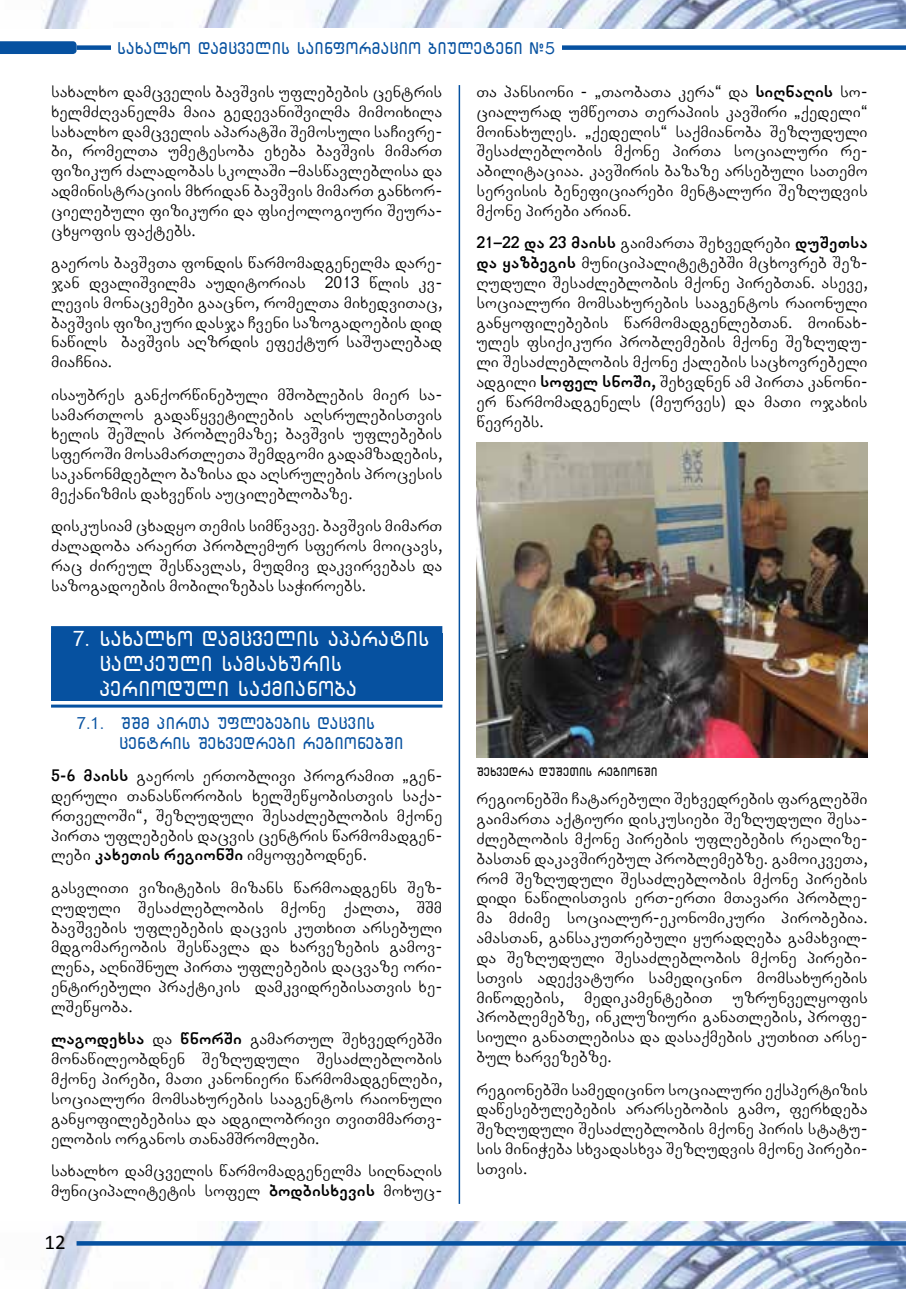
<style>
.page{position:relative;width:906px;height:1289px;background:#fff}
.page>*{position:absolute;margin:0;border:0;box-sizing:border-box;transform-origin:0 0}
.t1{font:21px/25.2px "Sanet";color:#fff}
.t2{font:21px "Calibri";color:#000}
.t3{font:16.5px/19.8px "H Kolkhety";color:#000;text-align:justify}
.t4{font:16.5px/19.8px "Sanet";color:#0651a0}
.t5{font:12px "Sanet";color:#000}
.s1{font-family:"Calibri"}
.s2{font-weight:700}
.s3{font-family:"Calibri";font-weight:700}
</style>
<div class="page">
<img style="left:43px;top:1221px;width:863px;height:67px">
<img style="left:43px;top:0;width:863px;height:28px">
<div style="left:77px;top:45px;width:829px;height:5px;background:#0651a0"></div>
<svg style="left:77px;top:1241px;width:829px;height:4px;background:#0d55a2"></svg>
<div style="left:111px;top:28px;width:450px;height:39px;background:#fff"></div>
<svg style="left:0;top:41px;width:77px;height:13px"></svg>
<hr style="left:458px;top:85px;width:2px;height:1118px;background:#0651a0">
<div style="left:51px;top:634px;width:391px;height:67px;background:#0651a0"></div>
<div style="left:51px;top:626px;width:391px;height:24px;background:#0651a0"></div>
<hr style="left:51px;top:704px;width:391px;height:3px;background:#0651a0">
<img style="left:476px;top:443px;width:391px;height:314px">
<p class="t4" style="left:117px;top:38px;width:439px">SAXALXO DAMCVELIS SAINFORMACIO BIULETENI #5</p>
<p class="t3" style="left:51px;top:83px;width:393px">SAXALXO DAMCVELIS BAVSVIS UFLEBEBIS CENTRIS XELMZRVANELMA MAIA GEDEVANISVILMA MIMOIXILA SAXALXO DAMCVELIS APARATSI SEMOSULI SACIVRE-BI, ROMELTA UMETESOBA EXEBA BAVSVIS MIMART FIZIKUR ZALADOBAS SKOLASI <span class="s1">–</span>MASWAVLEBLISA DA ADMINISTRACIIS MXRIDAN BAVSVIS MIMART GANXOR-CIELEBULI FIZIKURI DA FSIQOLOGIURI SEURA-CXYOFIS FAQTEBS.</p>
<p class="t3" style="left:51px;top:254px;width:393px">GAEROS BAVSVTA FONDIS WARMOMADGENELMA DARE-JAN DVALISVILMA AUDITORIAS 2013 WLIS KV-LEVIS MONACEMEBI GAACNO, ROMELTA MIXEDVITAC, BAVSVIS FIZIKURI DASJA CVENI SAZOGADOEBIS DID NAWILS BAVSVIS ARZRDIS EFEQTUR SASUALEBAD MIACNIA.</p>
<p class="t3" style="left:51px;top:385px;width:393px">ISAUBRES GANQORWINEBULI MSOBLEBIS MIER SA-SAMARTLOS GADAWYVETILEBIS ARSRULEBISTVIS XELIS SESLIS PROBLEMAZE; BAVSVIS UFLEBEBIS SFEROSI MOSAMARTLETA SEMDGOMI GADAMZADEBIS, SAKANONMDEBLO BAZISA DA ARSRULEBIS PROCESIS MEQANIZMIS DAXVEWIS AUCILEBLOBAZE.</p>
<p class="t3" style="left:51px;top:517px;width:393px">DISKUSIAM CXADYO TEMIS SIMWVAVE. BAVSVIS MIMART ZALADOBA ARAERT PROBLEMUR SFEROS MOICAVS, RAC ZIREUL SESWAVLAS, MUDMIV DAKVIRVEBAS DA SAZOGADOEBIS MOBILIZEBAS SAWIROEBS.</p>
<p class="t1" style="left:99px;top:626px;width:332px;text-indent:-27px">7. SAXALXO DAMCVELIS APARATIS<br>CALKEULI SAMSAXURIS<br>PERIODULI SAQMIANOBA</p>
<p class="t4" style="left:119px;top:713px;width:286px;text-indent:-43px">7.1. SSM PIRTA UFLEBEBIS DACVIS<br>CENTRIS SEXVEDREBI REGIONEBSI</p>
<p class="t3" style="left:51px;top:767px;width:393px"><span class="s2">5-6 MAISS</span> GAEROS ERTOBLIVI PROGRAMIT `GEN-DERULI TANASWOROBIS XELSEWYOBISTVIS SAQA-RTVELOSI~, SEZRUDULI SESAZLEBLOBIS MQONE PIRTA UFLEBEBIS DACVIS CENTRIS WARMOMADGEN-LEBI <span class="s2">KAXETIS REGIONSI</span> IMYOFEBODNEN.</p>
<p class="t3" style="left:51px;top:878px;width:393px">GASVLITI VIZITEBIS MIZANS WARMOADGENS SEZ-RUDULI SESAZLEBLOBIS MQONE QALTA, SSM BAVSVEBIS UFLEBEBIS DACVIS KUTXIT ARSEBULI MDGOMAREOBIS SESWAVLA DA XARVEZEBIS GAMOV-LENA, ARNISNUL PIRTA UFLEBEBIS DACVAZE ORI-ENTIREBULI PRAQTIKIS DAMKVIDREBISATVIS XE-LSEWYOBA.</p>
<p class="t3" style="left:51px;top:1030px;width:393px"><span class="s2">LAGODEXSA</span> DA <span class="s2">WNORSI</span> GAMARTUL SEXVEDREBSI MONAWILEOBDNEN SEZRUDULI SESAZLEBLOBIS MQONE PIREBI, MATI KANONIERI WARMOMADGENLEBI, SOCIALURI MOMSAXUREBIS SAAGENTOS RAIONULI GANYOFILEBEBISA DA ADGILOBRIVI TVITMMARTV-ELOBIS ORGANOS TANAMSROMLEBI.</p>
<p class="t3" style="left:51px;top:1161px;width:393px">SAXALXO DAMCVELIS WARMOMADGENELMA SIRNARIS<br>MUNICIPALITETIS SOFEL <span class="s2">BODBISXEVIS</span> MOXUC-</p>
<p class="t3" style="left:476px;top:83px;width:393px">TA PANSIONI - `TAOBATA KERA~ DA <span class="s2">SIRNARIS</span> SO-CIALURAD UMWEOTA TERAPIIS KAVSIRI `QEDELI~ MOINAXULES. `QEDELIS~ SAQMIANOBA SEZRUDULI SESAZLEBLOBIS MQONE PIRTA SOCIALURI RE-ABILITACIAA. KAVSIRIS BAZAZE ARSEBULI SATEMO SERVISIS BENEFICIAREBI MENTALURI SEZRUDVIS MQONE PIREBI ARIAN.</p>
<p class="t3" style="left:476px;top:234px;width:393px"><span class="s2">21</span><span class="s3">–</span><span class="s2">22 DA 23 MAISS</span> GAIMARTA SEXVEDREBI <span class="s2">DUSETSA DA YAZBEGIS</span> MUNICIPALITETEBSI MCXOVREB SEZ-RUDULI SESAZLEBLOBIS MQONE PIREBTAN. ASEVE, SOCIALURI MOMSAXUREBIS SAAGENTOS RAIONULI GANYOFILEBEBIS WARMOMADGENLEBTAN. MOINAX-ULES FSIQIKURI PROBLEMEBIS MQONE SEZRUDU-LI SESAZLEBLOBIS MQONE QALEBIS SACXOVREBELI ADGILI <span class="s2">SOFEL SNOSI,</span> SEXVDNEN AM PIRTA KANONI-ER WARMOMADGENELS (MEURVES) DA MATI OJAXIS WEVREBS.</p>
<p class="t5" style="left:476px;top:766px;width:183px">SEXVEDRA DUSETIS REGIONSI</p>
<p class="t3" style="left:476px;top:790px;width:393px">REGIONEBSI CATAREBULI SEXVEDREBIS FARGLEBSI GAIMARTA AQTIURI DISKUSIEBI SEZRUDULI SESA-ZLEBLOBIS MQONE PIREBIS UFLEBEBIS REALIZE-BASTAN DAKAVSIREBUL PROBLEMEBZE. GAMOIKVETA, ROM SEZRUDULI SESAZLEBLOBIS MQONE PIREBIS DIDI NAWILISTVIS ERT-ERTI MTAVARI PROBLE-MA MZIME SOCIALUR-EKONOMIKURI PIROBEBIA.<br>AMASTAN, GANSAKUTREBULI YURADREBA GAMAXVIL-DA SEZRUDULI SESAZLEBLOBIS MQONE PIREBI-STVIS ADEQVATURI SAMEDICINO MOMSAXUREBIS MIWODEBIS, MEDIKAMENTEBIT UZRUNVELYOFIS PROBLEMEBZE, INKLUZIURI GANATLEBIS, PROFE-SIULI GANATLEBISA DA DASAQMEBIS KUTXIT ARSE-BUL XARVEZEBZE.</p>
<p class="t3" style="left:476px;top:1080px;width:393px">REGIONEBSI SAMEDICINO SOCIALURI EQSPERTIZIS DAWESEBULEBEBIS ARARSEBOBIS GAMO, FERXDEBA SEZRUDULI SESAZLEBLOBIS MQONE PIRIS STATU-SIS MINIWEBA SXVADASXVA SEZRUDVIS MQONE PIREBI-STVIS.</p>
<p class="t2" style="left:45px;top:1228px;width:23px">12</p>
</div>
